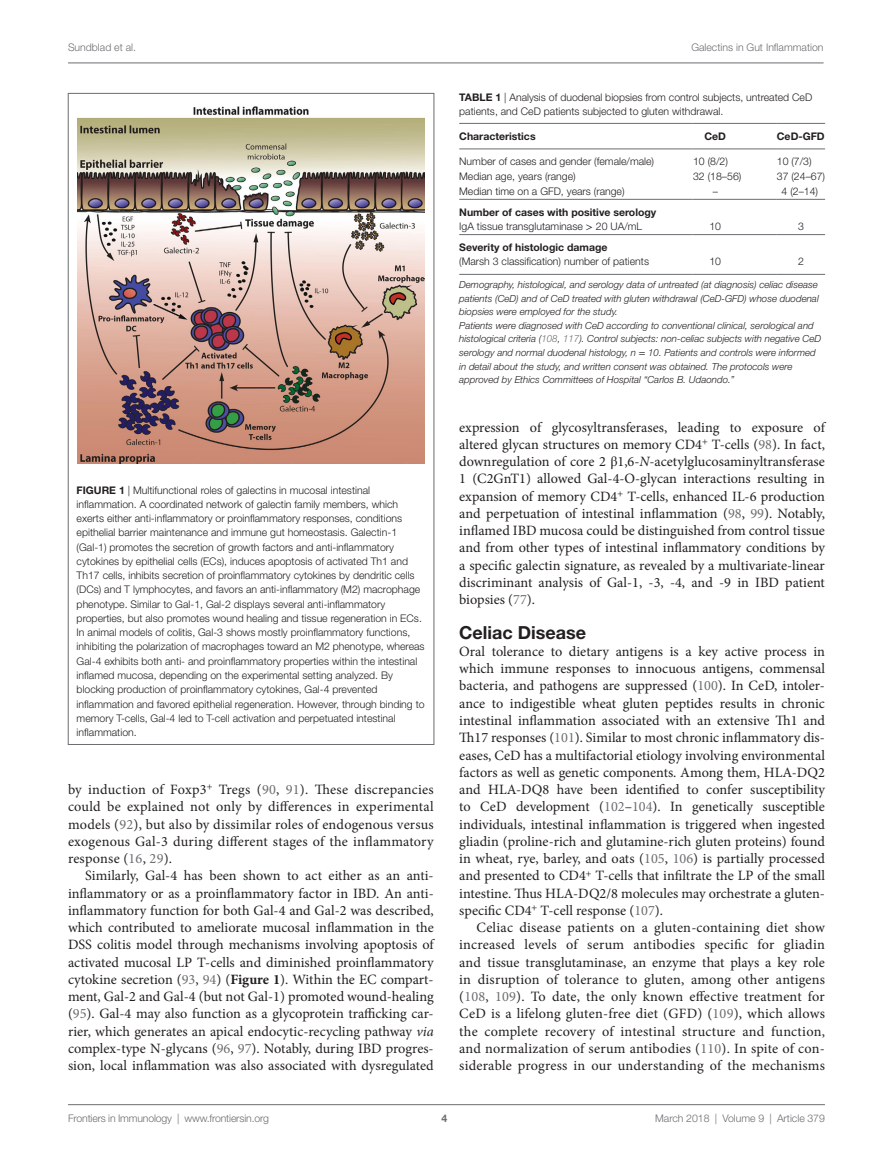
<style>
.page{position:relative;width:893px;height:1170px;background:#fff}
.page>*{position:absolute;margin:0;border:0;box-sizing:border-box;transform-origin:0 0}
.t1{font:700 18px "Helvetica Neue LT Std";color:#231f20}
.t2{font:14.25px/17.2px "Minion Pro";letter-spacing:.005em;color:#231f20;text-align:justify}
.t3{font:300 10.5px/14.2px "Helvetica Neue LT Std";color:#231f20}
.t4{font:700 10.5px/14.2px "Helvetica Neue LT Std";color:#231f20}
.t5{font:300 10.5px "Helvetica Neue LT Std";color:#6c6d70}
.t6{font:700 10.5px "Helvetica Neue LT Std";color:#6c6d70}
.t7{font:italic 300 9.75px/13.5px "Helvetica Neue LT Std";color:#231f20}
.s1{font-weight:700}
.s2{font-weight:300}
.s3{font-family:"STIX General";font-weight:400}
.s4{color:#6c6d70}
.s5{font-style:italic}
.s6{font-family:"STIX General";font-weight:400;font-style:normal}
.s7{font-family:"STIX General"}
</style>
<div class="page">
<img style="left:78px;top:106px;width:346px;height:357px">
<hr style="left:459px;top:123px;width:234px;height:1px;background:#6c6d70">
<hr style="left:459px;top:149px;width:234px;height:1px;background:#6c6d70">
<hr style="left:693px;top:123px;width:84px;height:1px;background:#6c6d70">
<hr style="left:693px;top:149px;width:84px;height:1px;background:#6c6d70">
<hr style="left:777px;top:123px;width:48px;height:1px;background:#6c6d70">
<hr style="left:777px;top:149px;width:48px;height:1px;background:#6c6d70">
<hr style="left:459px;top:274px;width:234px;height:1px;background:#6c6d70">
<hr style="left:693px;top:274px;width:84px;height:1px;background:#6c6d70">
<hr style="left:777px;top:274px;width:48px;height:1px;background:#6c6d70">
<hr style="left:459px;top:234px;width:234px;height:1px;background:#6c6d70">
<hr style="left:693px;top:234px;width:84px;height:1px;background:#6c6d70">
<hr style="left:777px;top:234px;width:48px;height:1px;background:#6c6d70">
<hr style="left:459px;top:199px;width:234px;height:1px;background:#6c6d70">
<hr style="left:693px;top:199px;width:84px;height:1px;background:#6c6d70">
<hr style="left:777px;top:199px;width:48px;height:1px;background:#6c6d70">
<hr style="left:68px;top:63px;width:756px;height:1px;background:#6c6d70">
<hr style="left:68px;top:1104px;width:757px;height:1px;background:#6c6d70">
<p class="t5" style="left:68px;top:41px;width:70px">Sundblad et al.</p>
<p class="t5" style="left:691px;top:41px;width:134px">Galectins in Gut Inflammation</p>
<p class="t3" style="left:459px;top:90px;width:354px;text-indent:26px"><span class="s1">e 1</span> | Analysis of duodenal biopsies from control subjects, untreated CeD patients, and CeD patients subjected to gluten withdrawal.</p>
<p class="t4" style="left:459px;top:129px;width:78px">Characteristics</p>
<p class="t4" style="left:704px;top:129px;width:23px">CeD</p>
<p class="t4" style="left:777px;top:129px;width:49px">CeD-GFD</p>
<p class="t3" style="left:459px;top:154px;width:196px">Number of cases and gender (female/male)</p>
<p class="t3" style="left:693px;top:154px;width:36px">10 (8/2)</p>
<p class="t3" style="left:777px;top:154px;width:36px">10 (7/3)</p>
<p class="t3" style="left:459px;top:168px;width:118px">Median age, years (range)</p>
<p class="t3" style="left:693px;top:168px;width:50px">32 (18–56)</p>
<p class="t3" style="left:777px;top:168px;width:50px">37 (24–67)</p>
<p class="t3" style="left:459px;top:184px;width:167px">Median time on a GFD, years (range)</p>
<p class="t3" style="left:713px;top:184px;width:7px">–</p>
<p class="t3" style="left:782px;top:184px;width:38px">4 (2–14)</p>
<p class="t4" style="left:459px;top:205px;width:199px">Number of cases with positive serology<br><span class="s2">IgA tissue transglutaminase</span> <span class="s3">&gt;</span> <span class="s2">20 UA/mL</span></p>
<p class="t4" style="left:459px;top:90px;width:8px">Tabl</p>
<p class="t3" style="left:709px;top:219px;width:13px">10</p>
<p class="t3" style="left:798px;top:219px;width:7px">3</p>
<p class="t3" style="left:77px;top:482px;width:349px"><span class="s1">Figu re 1</span> | Multifunctional roles of galectins in mucosal intestinal inflammation. A coordinated network of galectin family members, which exerts either anti-inflammatory or proinflammatory responses, conditions epithelial barrier maintenance and immune gut homeostasis. Galectin-1 (Gal-1) promotes the secretion of growth factors and anti-inflammatory cytokines by epithelial cells (ECs), induces apoptosis of activated Th1 and Th17 cells, inhibits secretion of proinflammatory cytokines by dendritic cells (DCs) and T lymphocytes, and favors an anti-inflammatory (M2) macrophage phenotype. Similar to Gal-1, Gal-2 displays several anti-inflammatory properties, but also promotes wound healing and tissue regeneration in ECs.<br>In animal models of colitis, Gal-3 shows mostly proinflammatory functions, inhibiting the polarization of macrophages toward an M2 phenotype, whereas Gal-4 exhibits both anti- and proinflammatory properties within the intestinal inflamed mucosa, depending on the experimental setting analyzed. By blocking production of proinflammatory cytokines, Gal-4 prevented inflammation and favored epithelial regeneration. However, through binding to memory T-cells, Gal-4 led to T-cell activation and perpetuated intestinal inflammation.</p>
<p class="t2" style="left:68px;top:780px;width:367px">by induction of Foxp3<sup>+</sup> Tregs (<span class="s4">90</span>, <span class="s4">91</span>). These discrepancies could be explained not only by differences in experimental models (<span class="s4">92</span>), but also by dissimilar roles of endogenous versus exogenous Gal-3 during different stages of the inflammatory response (<span class="s4">16</span>, <span class="s4">29</span>).</p>
<p class="t2" style="left:68px;top:867px;width:367px;text-indent:17px">Similarly, Gal-4 has been shown to act either as an anti&shy;inflammatory or as a proinflammatory factor in IBD. An anti&shy;inflammatory function for both Gal-4 and Gal-2 was described, which contributed to ameliorate mucosal inflammation in the DSS colitis model through mechanisms involving apoptosis of activated mucosal LP T-cells and diminished proinflammatory cytokine secretion (<span class="s4">93</span>, <span class="s4">94</span>) (<span class="s1">Figure 1</span>). Within the EC compart&shy;ment, Gal-2 and Gal-4 (but not Gal-1) promoted wound-healing (<span class="s4">95</span>). Gal-4 may also function as a glycoprotein trafficking car&shy;rier, which generates an apical endocytic-recycling pathway <span class="s5">via </span>complex-type N-glycans (<span class="s4">96</span>, <span class="s4">97</span>). Notably, during IBD progres&shy;sion, local inflammation was also associated with dysregulated</p>
<p class="t4" style="left:459px;top:240px;width:150px">Severity of histologic damage</p>
<p class="t3" style="left:459px;top:254px;width:191px">(Marsh 3 classification) number of patients</p>
<p class="t3" style="left:709px;top:254px;width:13px">10</p>
<p class="t3" style="left:798px;top:254px;width:7px">2</p>
<p class="t7" style="left:459px;top:278px;width:363px">Demography, histological, and serology data of untreated (at diagnosis) celiac disease patients (CeD) and of CeD treated with gluten withdrawal (CeD-GFD) whose duodenal biopsies were employed for the study.<br>Patients were diagnosed with CeD according to conventional clinical, serological and histological criteria (<span class="s4">108</span>, <span class="s4">117</span>). Control subjects: non-celiac subjects with negative CeD serology and normal duodenal histology, n <span class="s6">=</span> 10. Patients and controls were informed in detail about the study, and written consent was obtained. The protocols were approved by Ethics Committees of Hospital “Carlos B. Udaondo.”</p>
<p class="t2" style="left:459px;top:418px;width:367px">expression of glycosyltransferases, leading to exposure of altered glycan structures on memory CD4<sup>+</sup> T-cells (<span class="s4">98</span>). In fact, downregulation of core 2 <span class="s7">β</span>1,6-<span class="s5">N</span>-acetylglucosaminyltransferase 1 (C2GnT1) allowed Gal-4-O-glycan interactions resulting in expansion of memory CD4<sup>+</sup> T-cells, enhanced IL-6 production and perpetuation of intestinal inflammation (<span class="s4">98</span>, <span class="s4">99</span>). Notably, inflamed IBD mucosa could be distinguished from control tissue and from other types of intestinal inflammatory conditions by a specific galectin signature, as revealed by a multivariate-linear discriminant analysis of Gal-1, -3, -4, and -9 in IBD patient biopsies (<span class="s4">77</span>).</p>
<p class="t1" style="left:459px;top:621px;width:128px">Celiac Disease</p>
<p class="t2" style="left:459px;top:642px;width:367px">Oral tolerance to dietary antigens is a key active process in which immune responses to innocuous antigens, commensal bacteria, and pathogens are suppressed (<span class="s4">100</span>). In CeD, intoler&shy;ance to indigestible wheat gluten peptides results in chronic intestinal inflammation associated with an extensive Th1 and Th17 responses (<span class="s4">101</span>). Similar to most chronic inflammatory dis&shy;eases, CeD has a multifactorial etiology involving environmental factors as well as genetic components. Among them, HLA-DQ2 and HLA-DQ8 have been identified to confer susceptibility to CeD development (<span class="s4">102</span>–<span class="s4">104</span>). In genetically susceptible individuals, intestinal inflammation is triggered when ingested gliadin (proline-rich and glutamine-rich gluten proteins) found in wheat, rye, barley, and oats (<span class="s4">105</span>, <span class="s4">106</span>) is partially processed and presented to CD4<sup>+</sup> T-cells that infiltrate the LP of the small intestine. Thus HLA-DQ2/8 molecules may orchestrate a gluten&shy;specific CD4<sup>+</sup> T-cell response (<span class="s4">107</span>).</p>
<p class="t2" style="left:459px;top:918px;width:367px;text-indent:17px">Celiac disease patients on a gluten-containing diet show increased levels of serum antibodies specific for gliadin and tissue transglutaminase, an enzyme that plays a key role in disruption of tolerance to gluten, among other antigens (<span class="s4">108</span>, <span class="s4">109</span>). To date, the only known effective treatment for CeD is a lifelong gluten-free diet (GFD) (<span class="s4">109</span>), which allows the complete recovery of intestinal structure and function, and normalization of serum antibodies (<span class="s4">110</span>). In spite of con&shy;siderable progress in our understanding of the mechanisms</p>
<p class="t5" style="left:68px;top:1111px;width:203px">Frontiers in Immunology | www.frontiersin.org</p>
<p class="t5" style="left:655px;top:1111px;width:171px">March 2018 | Volume 9 | Article 379</p>
<p class="t6" style="left:441px;top:1111px;width:7px">4</p>
</div>
